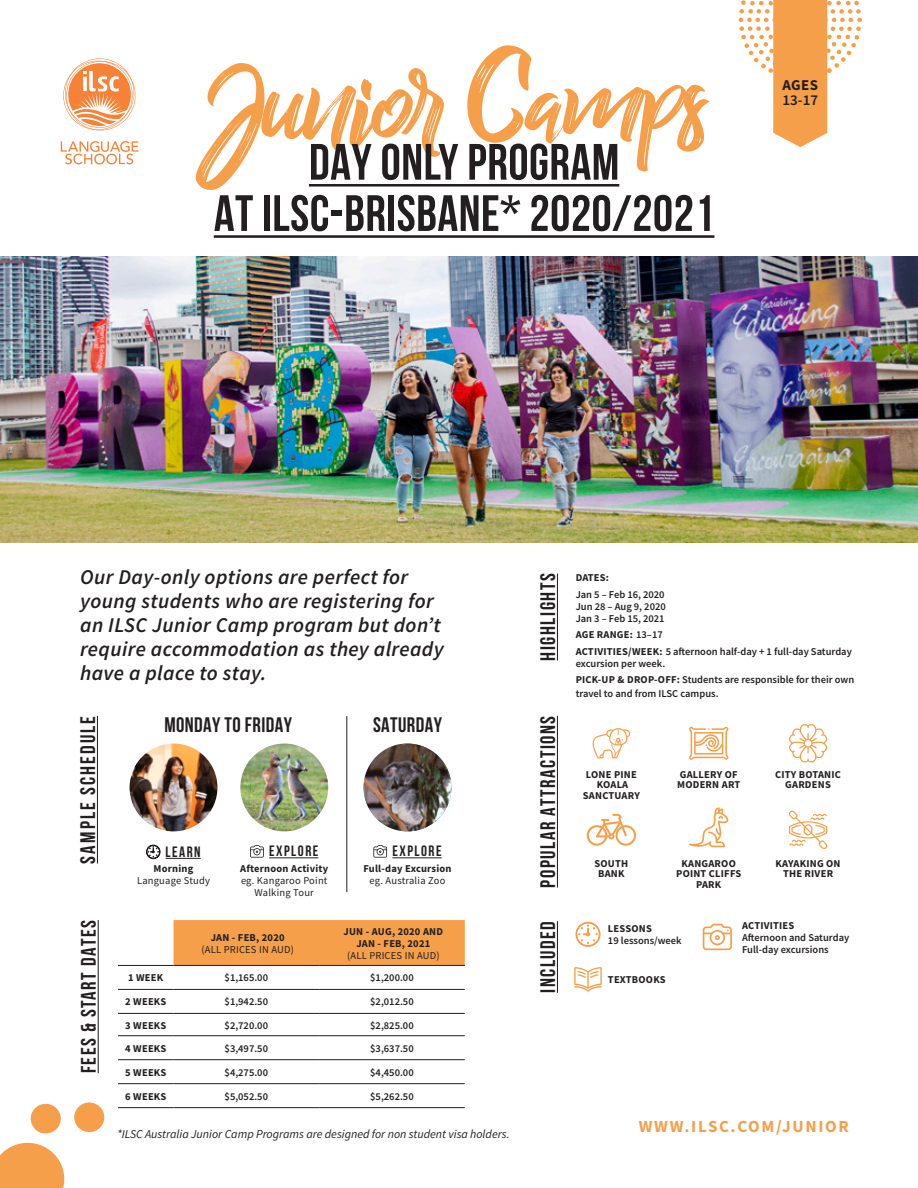
<style>
.page{position:relative;width:918px;height:1188px;background:#fff}
.page>*{position:absolute;margin:0;border:0;box-sizing:border-box;transform-origin:0 0}
.t1{font:134.4px "Billy Ohio";letter-spacing:-.025em;color:#f69f4a}
.t2{font:700 51px "Bebas Neue";letter-spacing:.01em;color:#231f20}
.t3{font:italic 600 21px/24px "Source Sans Pro";letter-spacing:.02em;color:#231f20}
.t4{font:700 21px "Bebas Neue";letter-spacing:.07em;color:#231f20}
.t5{font:700 21px "Bebas Neue";letter-spacing:.02em;color:#231f20}
.t6{font:700 21px "Bebas Neue";letter-spacing:.1em;color:#231f20}
.t7{font:700 16.95px "Source Sans Pro";letter-spacing:.1em;color:#f69f4a}
.t8{font:700 15px "Bebas Neue";letter-spacing:.1em;color:#231f20}
.t9{font:600 15px "Source Sans Pro";color:#231f20}
.t10{font:700 15px "Source Sans Pro";color:#231f20}
.t11{font:italic 12px "Source Sans Pro";color:#231f20}
.t12{font:600 10.5px/12px "Source Sans Pro";color:#231f20}
.t13{font:700 10.5px/10.5px "Source Sans Pro";letter-spacing:.02em;color:#231f20;text-align:center}
.t14{font:10.5px/12px "Source Sans Pro";letter-spacing:.02em;color:#231f20;text-align:center}
.s1{font-weight:700}
</style>
<div class="page">
<svg style="left:739px;top:0;width:123px;height:147px"></svg>
<div style="left:31px;top:1104px;width:30px;height:29px;background:#f69f4a;border-radius:50%"></div>
<div style="left:74px;top:1102px;width:30px;height:30px;background:#f69f4a;border-radius:50%"></div>
<svg style="left:0;top:1142px;width:65px;height:46px;background:#f7ae67"></svg>
<img style="left:0;top:257px;width:918px;height:286px">
<hr style="left:557px;top:574px;width:1px;height:87px;background:#231f20">
<div style="left:174px;top:920px;width:291px;height:45px;background:#f69f4a"></div>
<hr style="left:118px;top:989px;width:56px;height:1px;background:#231f20">
<hr style="left:174px;top:989px;width:145px;height:1px;background:#231f20">
<hr style="left:319px;top:989px;width:146px;height:1px;background:#231f20">
<hr style="left:118px;top:1013px;width:56px;height:1px;background:#231f20">
<hr style="left:174px;top:1013px;width:145px;height:1px;background:#231f20">
<hr style="left:319px;top:1013px;width:146px;height:1px;background:#231f20">
<hr style="left:118px;top:1035px;width:56px;height:1px;background:#231f20">
<hr style="left:174px;top:1035px;width:145px;height:1px;background:#231f20">
<hr style="left:319px;top:1035px;width:146px;height:1px;background:#231f20">
<hr style="left:118px;top:1059px;width:56px;height:1px;background:#231f20">
<hr style="left:174px;top:1059px;width:145px;height:1px;background:#231f20">
<hr style="left:319px;top:1059px;width:146px;height:1px;background:#231f20">
<hr style="left:118px;top:1083px;width:56px;height:1px;background:#231f20">
<hr style="left:174px;top:1083px;width:145px;height:1px;background:#231f20">
<hr style="left:319px;top:1083px;width:146px;height:1px;background:#231f20">
<hr style="left:118px;top:1107px;width:56px;height:1px;background:#231f20">
<hr style="left:174px;top:1107px;width:145px;height:1px;background:#231f20">
<hr style="left:319px;top:1107px;width:146px;height:1px;background:#231f20">
<hr style="left:118px;top:965px;width:56px;height:1px;background:#231f20">
<hr style="left:174px;top:965px;width:145px;height:1px;background:#231f20">
<hr style="left:319px;top:965px;width:146px;height:1px;background:#231f20">
<hr style="left:98px;top:920px;width:1px;height:153px;background:#231f20">
<svg style="left:61px;top:141px;width:78px;height:23px"></svg>
<svg style="left:63px;top:58px;width:73px;height:73px"></svg>
<hr style="left:166px;top:858px;width:35px;height:1px;background:#231f20">
<svg style="left:146px;top:845px;width:14px;height:14px"></svg>
<hr style="left:269px;top:857px;width:49px;height:1px;background:#231f20">
<svg style="left:250px;top:845px;width:14px;height:13px"></svg>
<hr style="left:392px;top:857px;width:50px;height:1px;background:#231f20">
<svg style="left:373px;top:845px;width:14px;height:13px"></svg>
<img style="left:130px;top:744px;width:87px;height:87px;border-radius:44px">
<img style="left:240px;top:744px;width:88px;height:87px;border-radius:44px">
<img style="left:364px;top:744px;width:87px;height:87px;border-radius:44px">
<hr style="left:347px;top:716px;width:1px;height:176px;background:#231f20">
<hr style="left:97px;top:716px;width:1px;height:148px;background:#231f20">
<hr style="left:557px;top:921px;width:1px;height:72px;background:#231f20">
<svg style="left:576px;top:922px;width:25px;height:25px"></svg>
<svg style="left:574px;top:967px;width:28px;height:25px"></svg>
<svg style="left:703px;top:924px;width:29px;height:26px"></svg>
<hr style="left:557px;top:716px;width:1px;height:172px;background:#231f20">
<svg style="left:592px;top:728px;width:38px;height:30px"></svg>
<hr style="left:214px;top:235px;width:500px;height:3px;background:#231f20">
<hr style="left:309px;top:184px;width:310px;height:3px;background:#231f20">
<svg style="left:689px;top:727px;width:39px;height:33px"></svg>
<svg style="left:587px;top:814px;width:49px;height:32px"></svg>
<svg style="left:789px;top:811px;width:38px;height:38px"></svg>
<svg style="left:789px;top:724px;width:38px;height:38px"></svg>
<svg style="left:689px;top:807px;width:40px;height:40px"></svg>
<h1 class="t1" style="left:209px;top:18px;width:502px">Junior Camps</h1>
<h2 class="t2" style="left:309px;top:134px;width:312px">DAY ONLY PROGRAM</h2>
<h2 class="t2" style="left:214px;top:185px;width:502px">AT ILSC-BRISBANE* 2020/2021</h2>
<h3 class="t10" style="left:783px;top:75px;width:37px">AGES</h3>
<h3 class="t9" style="left:782px;top:90px;width:37px">13-17</h3>
<h3 class="t3" style="left:80px;top:565px;width:365px">Our Day-only options are perfect for young students who are registering for an ILSC Junior Camp program but don’t require accommodation as they already have a place to stay.</h3>
<h3 class="t4" style="left:536px;top:661px;width:88px;rotate:-90deg">HIGHLIGHTS</h3>
<p class="t13" style="left:576px;top:573px;width:35px">DATES:</p>
<p class="t12" style="left:576px;top:588px;width:92px;text-align:justify">Jan 5 – Feb 16, 2020<br>Jun 28 – Aug 9, 2020<br>Jan 3 – Feb 15, 2021</p>
<p class="t12" style="left:576px;top:627px;width:278px;line-height:16.5px"><span class="s1">AGE RANGE:</span> 13–17<br><span class="s1">ACTIVITIES/WEEK:</span> 5 afternoon half-day + 1 full-day Saturday</p>
<p class="t12" style="left:576px;top:655px;width:280px;line-height:16.5px">excursion per week.<br><span class="s1">PICK-UP &amp; DROP-OFF:</span> Students are responsible for their own</p>
<p class="t12" style="left:576px;top:687px;width:144px">travel to and from ILSC campus.</p>
<h3 class="t6" style="left:76px;top:864px;width:149px;rotate:-90deg">SAMPLE SCHEDULE</h3>
<h3 class="t4" style="left:77px;top:1073px;width:155px;rotate:-90deg">FEES &amp; START DATES</h3>
<h3 class="t5" style="left:164px;top:713px;width:129px">MONDAY TO FRIDAY</h3>
<h3 class="t5" style="left:373px;top:713px;width:71px">SATURDAY</h3>
<h3 class="t8" style="left:166px;top:843px;width:37px">LEARN</h3>
<p class="t13" style="left:154px;top:863px;width:41px">MORNING</p>
<p class="t14" style="left:137px;top:875px;width:74px">Language Study</p>
<h3 class="t8" style="left:269px;top:843px;width:51px">EXPLORE</h3>
<p class="t13" style="left:240px;top:863px;width:89px">AFTERNOON ACTIVITY</p>
<p class="t14" style="left:241px;top:874px;width:88px">eg. Kangaroo Point<br>Walking Tour</p>
<p class="t13" style="left:211px;top:932px;width:76px">JAN - FEB, 2020</p>
<p class="t14" style="left:201px;top:943px;width:94px">(All prices in AUD)</p>
<h3 class="t8" style="left:392px;top:843px;width:51px">EXPLORE</h3>
<p class="t13" style="left:363px;top:863px;width:90px">FULL-DAY EXCURSION</p>
<p class="t14" style="left:370px;top:874px;width:77px">eg. Australia Zoo</p>
<p class="t13" style="left:344px;top:925px;width:100px;line-height:12px">JUN - AUG, 2020 AND<br>JAN - FEB, 2021</p>
<p class="t14" style="left:347px;top:949px;width:94px">(All prices in AUD)</p>
<p class="t13" style="left:128px;top:972px;width:37px">1 WEEK</p>
<p class="t12" style="left:225px;top:972px;width:45px">$1,165.00</p>
<p class="t12" style="left:370px;top:972px;width:45px">$1,200.00</p>
<p class="t13" style="left:125px;top:996px;width:43px">2 WEEKS</p>
<p class="t12" style="left:225px;top:996px;width:45px">$1,942.50</p>
<p class="t12" style="left:370px;top:996px;width:45px">$2,012.50</p>
<p class="t13" style="left:125px;top:1020px;width:43px">3 WEEKS</p>
<p class="t12" style="left:225px;top:1019px;width:45px">$2,720.00</p>
<p class="t12" style="left:370px;top:1019px;width:45px">$2,825.00</p>
<p class="t13" style="left:125px;top:1043px;width:43px">4 WEEKS</p>
<p class="t12" style="left:225px;top:1042px;width:45px">$3,497.50</p>
<p class="t12" style="left:370px;top:1042px;width:45px">$3,637.50</p>
<p class="t13" style="left:125px;top:1067px;width:43px">5 WEEKS</p>
<p class="t12" style="left:225px;top:1066px;width:45px">$4,275.00</p>
<p class="t12" style="left:370px;top:1066px;width:45px">$4,450.00</p>
<p class="t13" style="left:125px;top:1091px;width:43px">6 WEEKS</p>
<p class="t12" style="left:225px;top:1090px;width:45px">$5,052.50</p>
<p class="t12" style="left:370px;top:1090px;width:45px">$5,262.50</p>
<p class="t11" style="left:117px;top:1126px;width:394px">*ILSC Australia Junior Camp Programs are designed for non student visa holders.</p>
<h3 class="t4" style="left:536px;top:888px;width:173px;rotate:-90deg">POPULAR ATTRACTIONS</h3>
<p class="t13" style="left:583px;top:769px;width:59px">LONE PINE<br>KOALA<br>SANCTUARY</p>
<p class="t13" style="left:595px;top:858px;width:35px">SOUTH<br>BANK</p>
<p class="t13" style="left:677px;top:769px;width:65px;text-align:left">GALLERY OF<br>MODERN ART</p>
<p class="t13" style="left:676px;top:858px;width:67px">KANGAROO<br>POINT CLIFFS<br>PARK</p>
<p class="t13" style="left:775px;top:769px;width:67px">CITY BOTANIC<br>GARDENS</p>
<p class="t13" style="left:776px;top:858px;width:67px">KAYAKING ON<br>THE RIVER</p>
<h3 class="t4" style="left:536px;top:993px;width:73px;rotate:-90deg">INCLUDED</h3>
<p class="t13" style="left:608px;top:923px;width:45px">LESSONS</p>
<p class="t12" style="left:608px;top:935px;width:75px">19 lessons/week</p>
<p class="t13" style="left:608px;top:974px;width:59px">TEXTBOOKS</p>
<p class="t13" style="left:742px;top:920px;width:54px">ACTIVITIES</p>
<p class="t12" style="left:742px;top:931px;width:109px">Afternoon and Saturday<br>Full-day excursions</p>
<h3 class="t7" style="left:639px;top:1115px;width:208px">WWW.ILSC.COM/JUNIOR</h3>
</div>
